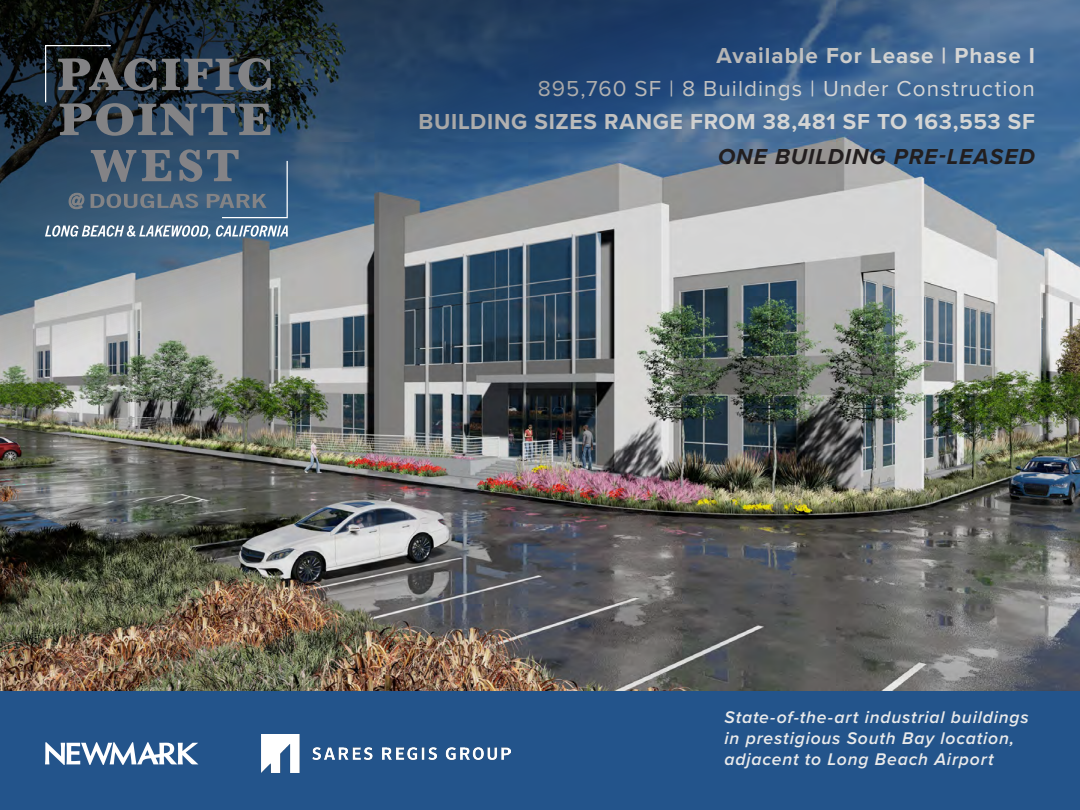
<style>
.page{position:relative;width:1080px;height:810px;background:#fff}
.page>*{position:absolute;margin:0;border:0;box-sizing:border-box;transform-origin:0 0}
.Header_1{font:700 22.5px "Proxima Nova";letter-spacing:.035em;color:#d6d6d5}
.Header_2{font:22.5px "Proxima Nova";letter-spacing:.05em;color:#d6d6d5}
.Header_2-2{font:700 22.5px "Proxima Nova";letter-spacing:.045em;color:#d6d6d5}
.Header_1-2{font:italic 700 22.5px "Proxima Nova";letter-spacing:.045em;color:#231f20}
.Header_1-3{font:italic 600 17.5px/21px "Proxima Nova";letter-spacing:.045em;color:#eaeaea}
</style>
<div class="page">
<img style="left:0;top:560px;width:1080px;height:131px">
<div style="left:0;top:691px;width:1080px;height:119px;background:#23548b"></div>
<img style="left:0;top:0;width:1080px;height:560px">
<svg style="left:45px;top:45px;width:226px;height:91px;background:#3a444d"></svg>
<svg style="left:45px;top:225px;width:243px;height:14px"></svg>
<svg style="left:91px;top:149px;width:197px;height:69px;background:#47627b"></svg>
<svg style="left:68px;top:193px;width:17px;height:16px"></svg>
<img style="left:261px;top:734px;width:249px;height:39px">
<svg style="left:45px;top:742px;width:153px;height:23px"></svg>
<p class="Header_2-2" style="left:716px;top:38px;width:320px">Available For Lease | Phase I</p>
<p class="Header_2" style="left:538px;top:72px;width:499px">895,760 SF | 8 Buildings | Under Construction</p>
<p class="Header_1" style="left:419px;top:105px;width:618px">BUILDING SIZES RANGE FROM 38,481 SF TO 163,553 SF</p>
<p class="Header_1-2" style="left:718px;top:139px;width:318px">ONE BUILDING PRE-LEASED</p>
<p class="Header_1-3" style="left:725px;top:706px;width:306px">State-of-the-art industrial buildings in prestigious South Bay location, adjacent to Long Beach Airport</p>
</div>
